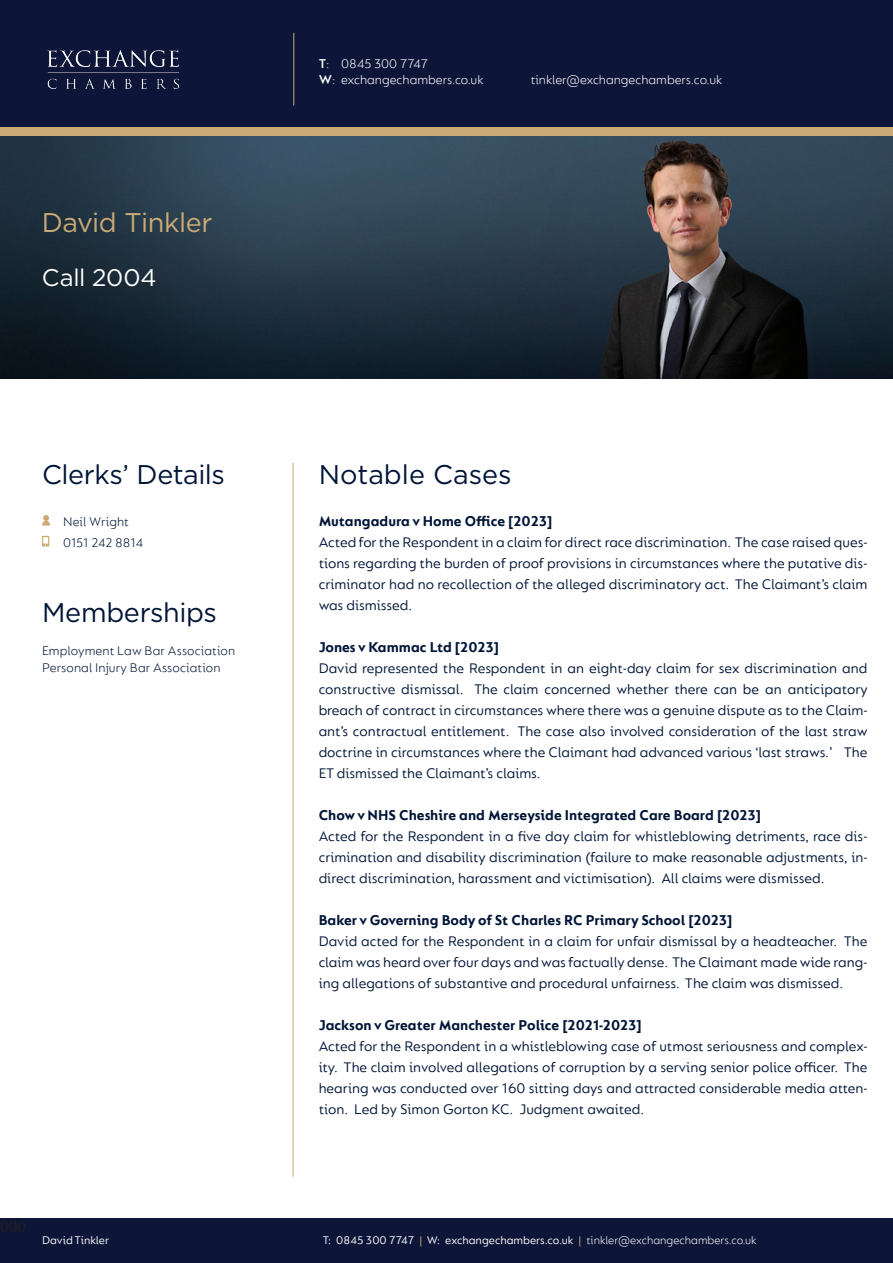
<style>
.page{position:relative;width:893px;height:1263px;background:#fff}
.page>*{position:absolute;margin:0;border:0;box-sizing:border-box;transform-origin:0 0}
.t1{font:27px "Gotham";letter-spacing:-.01em;color:#001537}
.t2{font:27px "Gotham";letter-spacing:-.02em;color:#cbaa76}
.t3{font:24px "Gotham";letter-spacing:-.01em;color:#fff}
.t4{font:18px "Minion Pro";color:#231f20}
.t5{font:15px/21px "FS Lucas";color:#001537;text-align:justify}
.t6{font:700 15px "FS Lucas";color:#001537}
.t7{font:300 13.5px "FS Lucas";letter-spacing:.005em;color:#001537}
.t8{font:300 13.5px/16.2px "FS Lucas";color:#fff}
.t9{font:12px "FS Lucas";color:#fff}
.s1{font-weight:600}
.s2{color:#cbaa76}
.s3{font-weight:300}
</style>
<div class="page">
<div style="left:0;top:64px;width:893px;height:72px;background:#cbaa76"></div>
<div style="left:0;top:0;width:893px;height:127px;background:#0d1638"></div>
<div style="left:0;top:1219px;width:893px;height:44px;background:#0d1638"></div>
<img style="left:47px;top:50px;width:132px;height:39px">
<hr style="left:293px;top:33px;width:1px;height:73px;background:#cbaa76">
<hr style="left:293px;top:463px;width:1px;height:714px;background:#cbaa76">
<img style="left:0;top:136px;width:893px;height:242px">
<svg style="left:42px;top:536px;width:7px;height:11px"></svg>
<svg style="left:42px;top:515px;width:8px;height:11px"></svg>
<p class="t2" style="left:42px;top:205px;width:172px">David Tinkler</p>
<p class="t3" style="left:42px;top:262px;width:116px">Call 2004</p>
<p class="t8" style="left:319px;top:55px;width:166px"><span class="s1">T</span>: 0845 300 7747<br><span class="s1">W</span>: exchangechambers.co.uk</p>
<p class="t8" style="left:531px;top:71px;width:193px">tinkler@exchangechambers.co.uk</p>
<p class="t1" style="left:42px;top:457px;width:184px">Clerks’ Details</p>
<p class="t7" style="left:63px;top:513px;width:68px">Neil Wright</p>
<p class="t7" style="left:63px;top:534px;width:82px">0151 242 8814</p>
<p class="t1" style="left:42px;top:595px;width:176px">Memberships</p>
<p class="t7" style="left:42px;top:643px;width:195px">Employment Law Bar Association</p>
<p class="t7" style="left:42px;top:659px;width:180px">Personal Injury Bar Association</p>
<p class="t1" style="left:319px;top:457px;width:194px">Notable Cases</p>
<p class="t6" style="left:319px;top:512px;width:235px">Mutangadura v Home Office [2023]</p>
<p class="t5" style="left:319px;top:531px;width:550px">Acted for the Respondent in a claim for direct race discrimination. The case raised ques&shy;tions regarding the burden of proof provisions in circumstances where the putative dis&shy;criminator had no recollection of the alleged discriminatory act. The Claimant’s claim was dismissed.</p>
<p class="t6" style="left:319px;top:638px;width:182px">Jones v Kammac Ltd [2023]</p>
<p class="t5" style="left:319px;top:657px;width:550px">David represented the Respondent in an eight-day claim for sex discrimination and constructive dismissal. The claim concerned whether there can be an anticipatory breach of contract in circumstances where there was a genuine dispute as to the Claim&shy;ant’s contractual entitlement. The case also involved consideration of the last straw doctrine in circumstances where the Claimant had advanced various ‘last straws.’ The ET dismissed the Claimant’s claims.</p>
<p class="t6" style="left:319px;top:806px;width:444px">Chow v NHS Cheshire and Merseyside Integrated Care Board [2023]</p>
<p class="t5" style="left:319px;top:825px;width:550px">Acted for the Respondent in a five day claim for whistleblowing detriments, race dis&shy;crimination and disability discrimination (failure to make reasonable adjustments, in&shy;direct discrimination, harassment and victimisation). All claims were dismissed.</p>
<p class="t6" style="left:319px;top:911px;width:415px">Baker v Governing Body of St Charles RC Primary School [2023]</p>
<p class="t5" style="left:319px;top:930px;width:550px">David acted for the Respondent in a claim for unfair dismissal by a headteacher. The claim was heard over four days and was factually dense. The Claimant made wide rang&shy;ing allegations of substantive and procedural unfairness. The claim was dismissed.</p>
<p class="t6" style="left:319px;top:1016px;width:325px">Jackson v Greater Manchester Police [2021-2023]</p>
<p class="t5" style="left:319px;top:1035px;width:550px">Acted for the Respondent in a whistleblowing case of utmost seriousness and complex&shy;ity. The claim involved allegations of corruption by a serving senior police officer. The hearing was conducted over 160 sitting days and attracted considerable media atten&shy;tion. Led by Simon Gorton KC. Judgment awaited.</p>
<p class="t4" style="left:0;top:1214px;width:27px">000</p>
<p class="t9" style="left:42px;top:1233px;width:68px">David Tinkler</p>
<p class="t9" style="left:323px;top:1233px;width:436px">T: 0845 300 7747 <span class="s2">|</span> W: exchangechambers.co.uk <span class="s2">|</span> <span class="s3">tinkler@exchangechambers.co.uk</span></p>
</div>
